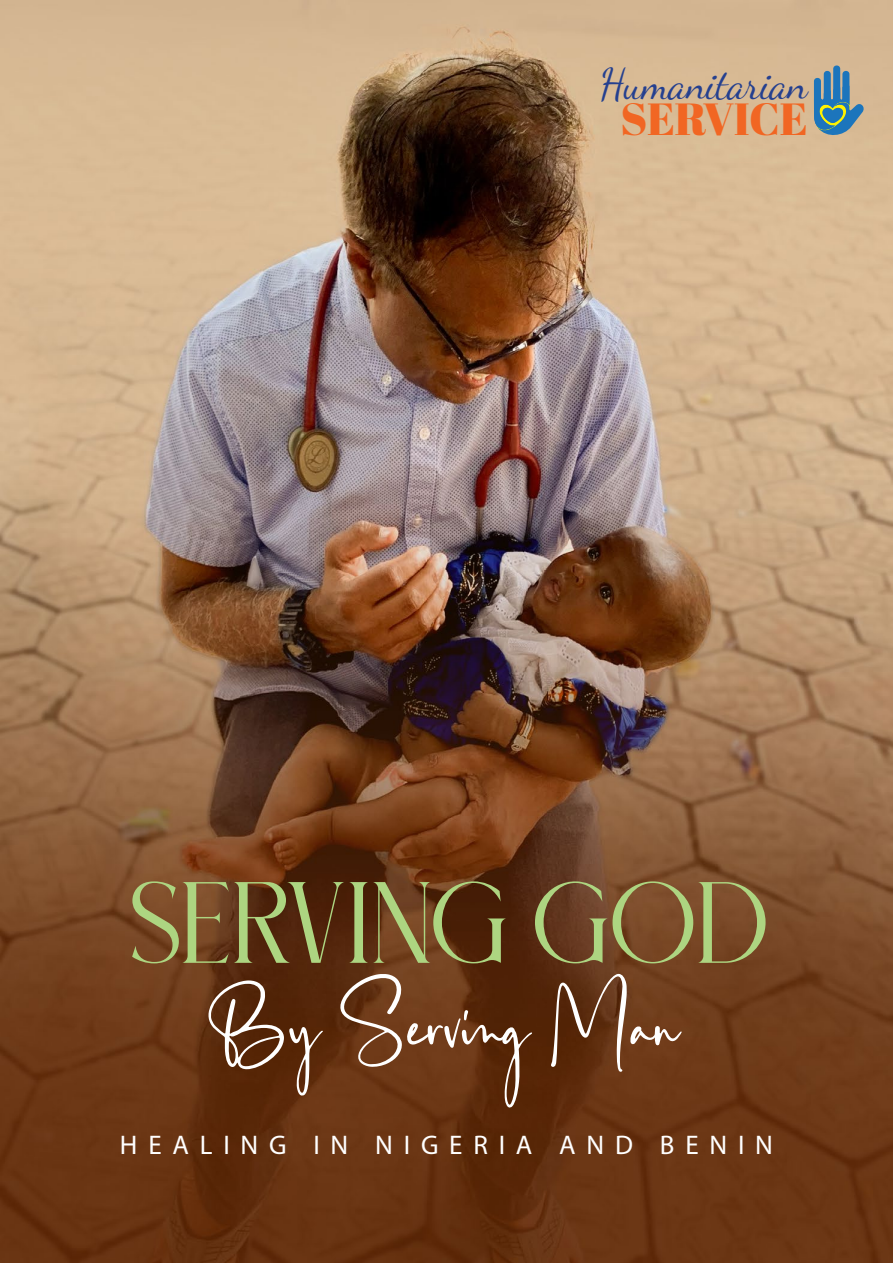
<style>
.page{position:relative;width:893px;height:1263px;background:#fff}
.page>*{position:absolute;margin:0;border:0;box-sizing:border-box;transform-origin:0 0}
.t1{font:96px "Sagire";color:#add581}
.t2{font:54px "Acardia";color:#fff}
.t3{font:45px "Abril Fatface";letter-spacing:-.01em;color:#f16623}
.t4{font:42px "Dancing Script";letter-spacing:-.005em;color:#25408f}
.t5{font:27px "Myriad Pro";letter-spacing:.4em;color:#fff}
</style>
<div class="page">
<img style="left:0;top:0;width:893px;height:1263px">
<svg style="left:814px;top:65px;width:50px;height:70px"></svg>
<h3 class="t4" style="left:599px;top:52px;width:210px">Humanitarian</h3>
<h3 class="t3" style="left:620px;top:87px;width:189px">SERVICE</h3>
<h1 class="t1" style="left:127px;top:854px;width:640px">SERVING GOD</h1>
<h2 class="t2" style="left:214px;top:993px;width:467px">By Serving Man</h2>
<p class="t5" style="left:120px;top:1129px;width:654px">HEALING IN NIGERIA AND BENIN</p>
</div>
